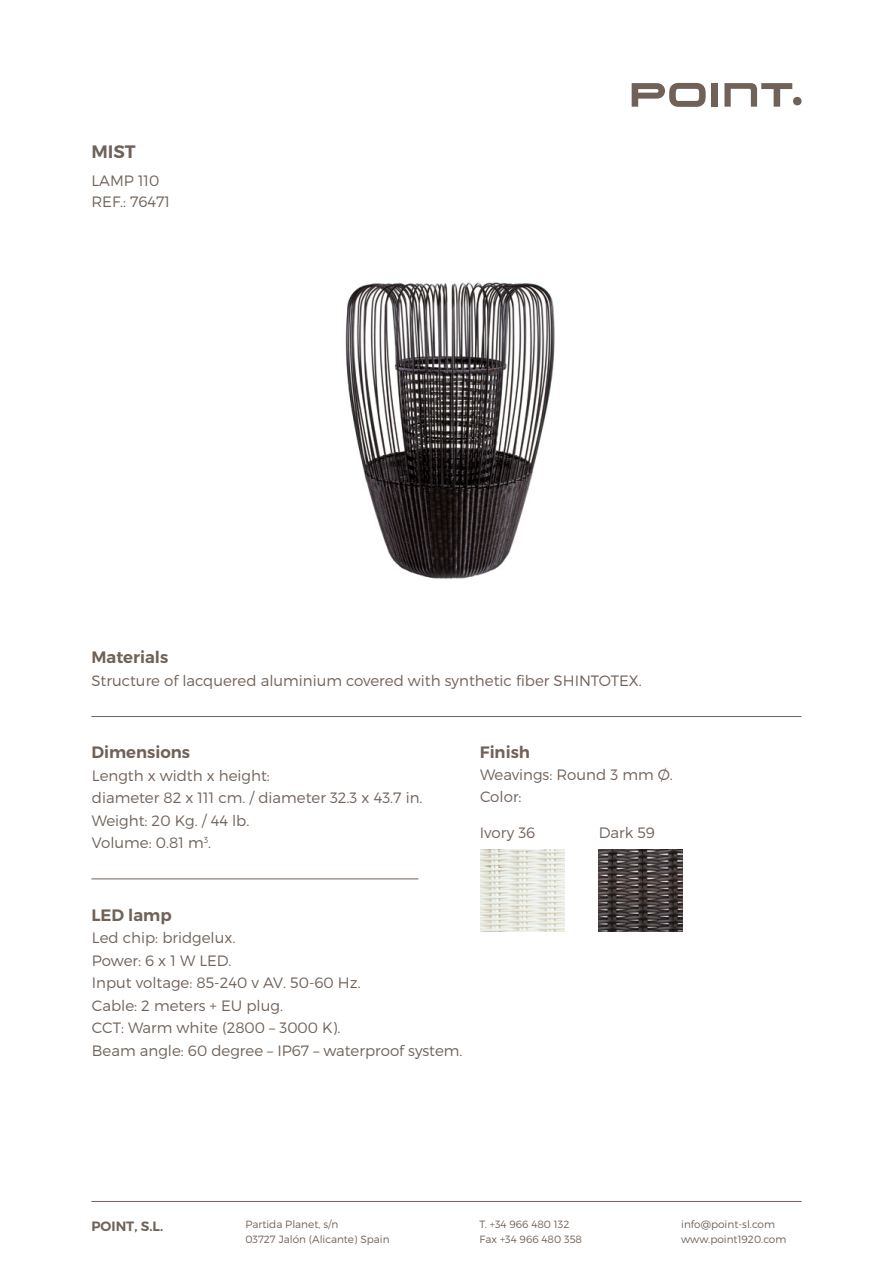
<style>
.page{position:relative;width:893px;height:1263px;background:#fff}
.page>*{position:absolute;margin:0;border:0;box-sizing:border-box;transform-origin:0 0}
.t1{font:600 18px "Montserrat";color:#706259}
.t2{font:600 16.5px "Montserrat";color:#706259}
.t3{font:300 15px/22.5px "Montserrat";color:#706259}
.t4{font:600 13.5px "Montserrat";color:#706259}
.t5{font:300 10.5px/15px "Montserrat";color:#706259}
</style>
<div class="page">
<div style="left:712px;top:83px;width:6px;height:24px;background:#706259"></div>
<svg style="left:724px;top:83px;width:68px;height:24px"></svg>
<div style="left:793px;top:97px;width:8px;height:8px;background:#706259;border-radius:50%"></div>
<svg style="left:632px;top:83px;width:74px;height:24px"></svg>
<hr style="left:91px;top:1201px;width:710px;height:1px;background:#706259">
<hr style="left:91px;top:879px;width:327px;height:1px;background:#706259">
<hr style="left:91px;top:716px;width:710px;height:1px;background:#706259">
<img style="left:345px;top:282px;width:210px;height:297px">
<img style="left:480px;top:849px;width:84px;height:83px">
<img style="left:599px;top:849px;width:84px;height:83px">
<p class="t1" style="left:91px;top:140px;width:46px">MIST</p>
<p class="t3" style="left:91px;top:170px;width:80px;line-height:21px">LAMP 110<br>REF.: 76471</p>
<p class="t2" style="left:91px;top:647px;width:78px">Materials</p>
<p class="t3" style="left:91px;top:669px;width:552px">Structure of lacquered aluminium covered with synthetic fiber SHINTOTEX.</p>
<p class="t2" style="left:91px;top:742px;width:100px">Dimensions</p>
<p class="t3" style="left:92px;top:764px;width:332px">Length x width x height:<br>diameter 82 x 111 cm. / diameter 32.3 x 43.7 in.<br>Weight: 20 Kg. / 44 lb.<br>Volume: 0.81 m<sup>3</sup>.</p>
<p class="t2" style="left:480px;top:742px;width:52px">Finish</p>
<p class="t3" style="left:480px;top:763px;width:194px">Weavings: Round 3 mm Ø.<br>Color:</p>
<p class="t3" style="left:480px;top:821px;width:57px">Ivory 36</p>
<p class="t3" style="left:599px;top:821px;width:58px">Dark 59</p>
<p class="t2" style="left:91px;top:905px;width:82px">LED lamp</p>
<p class="t3" style="left:92px;top:926px;width:372px">Led chip: bridgelux.<br>Power: 6 x 1 W LED.<br>Input voltage: 85-240 v AV. 50-60 Hz.<br>Cable: 2 meters + EU plug.<br>CCT: Warm white (2800 – 3000 K).<br>Beam angle: 60 degree – IP67 – waterproof system.</p>
<p class="t4" style="left:91px;top:1217px;width:73px">POINT, S.L.</p>
<p class="t5" style="left:245px;top:1216px;width:146px">Partida Planet, s/n<br>03727 Jalón (Alicante) Spain</p>
<p class="t5" style="left:681px;top:1216px;width:107px">info@point-sl.com www.point1920.com</p>
<p class="t5" style="left:480px;top:1216px;width:104px">T. +34 966 480 132<br>Fax +34 966 480 358</p>
</div>
